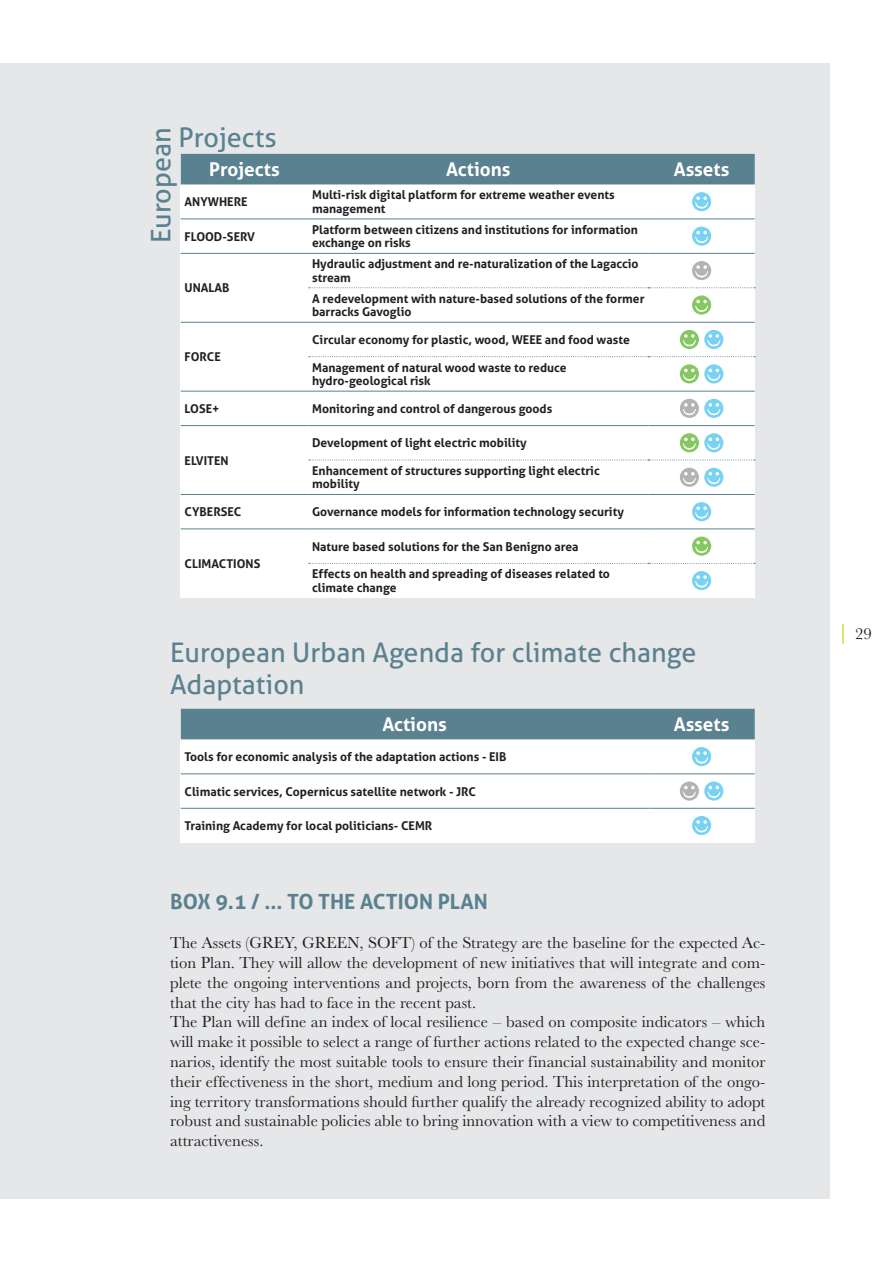
<style>
.page{position:relative;width:893px;height:1263px;background:#fff}
.page>*{position:absolute;margin:0;border:0;box-sizing:border-box;transform-origin:0 0}
.t1{font:27px/31.5px "Aller";color:#5a818f}
.t2{font:700 21px "Aller";color:#5a818f}
.t3{font:700 18.9px "Aller";color:#fff}
.t4{font:16.5px/19.8px "URW Basker T";color:#231f20}
.t5{font:700 12.15px/13.5px "Aller";color:#231f20}
.s1{font-size:24px;color:#cadb2a}
</style>
<div class="page">
<div style="left:0;top:64px;width:829px;height:1135px;background:#e6e7e9"></div>
<div style="left:181px;top:709px;width:574px;height:134px;background:#fff"></div>
<div style="left:181px;top:709px;width:574px;height:30px;background:#5a818f"></div>
<hr style="left:181px;top:773px;width:467px;height:1px;background:#5a818f">
<hr style="left:648px;top:773px;width:107px;height:1px;background:#5a818f">
<hr style="left:181px;top:808px;width:467px;height:1px;background:#5a818f">
<hr style="left:648px;top:808px;width:107px;height:1px;background:#5a818f">
<svg style="left:692px;top:747px;width:19px;height:19px"></svg>
<svg style="left:680px;top:781px;width:43px;height:20px"></svg>
<svg style="left:692px;top:816px;width:19px;height:19px"></svg>
<div style="left:181px;top:154px;width:574px;height:444px;background:#fff"></div>
<div style="left:181px;top:154px;width:574px;height:30px;background:#5a818f"></div>
<hr style="left:181px;top:529px;width:127px;height:1px;background:#5a818f">
<hr style="left:308px;top:529px;width:340px;height:1px;background:#5a818f">
<hr style="left:648px;top:529px;width:107px;height:1px;background:#5a818f">
<hr style="left:181px;top:494px;width:127px;height:1px;background:#5a818f">
<hr style="left:308px;top:494px;width:340px;height:1px;background:#5a818f">
<hr style="left:648px;top:494px;width:107px;height:1px;background:#5a818f">
<hr style="left:181px;top:219px;width:127px;height:1px;background:#5a818f">
<hr style="left:308px;top:219px;width:340px;height:1px;background:#5a818f">
<hr style="left:648px;top:219px;width:107px;height:1px;background:#5a818f">
<hr style="left:181px;top:253px;width:127px;height:1px;background:#5a818f">
<hr style="left:308px;top:253px;width:340px;height:1px;background:#5a818f">
<hr style="left:648px;top:253px;width:107px;height:1px;background:#5a818f">
<svg style="left:309px;top:287px;width:446px;height:1px"></svg>
<hr style="left:181px;top:322px;width:127px;height:1px;background:#5a818f">
<hr style="left:308px;top:322px;width:340px;height:1px;background:#5a818f">
<hr style="left:648px;top:322px;width:107px;height:1px;background:#5a818f">
<svg style="left:309px;top:356px;width:446px;height:1px"></svg>
<hr style="left:181px;top:391px;width:127px;height:1px;background:#5a818f">
<hr style="left:308px;top:391px;width:340px;height:1px;background:#5a818f">
<hr style="left:648px;top:391px;width:107px;height:1px;background:#5a818f">
<hr style="left:181px;top:425px;width:127px;height:1px;background:#5a818f">
<hr style="left:308px;top:425px;width:340px;height:1px;background:#5a818f">
<hr style="left:648px;top:425px;width:107px;height:1px;background:#5a818f">
<svg style="left:309px;top:460px;width:446px;height:1px"></svg>
<svg style="left:309px;top:563px;width:446px;height:1px"></svg>
<svg style="left:692px;top:192px;width:19px;height:19px"></svg>
<svg style="left:692px;top:227px;width:19px;height:19px"></svg>
<svg style="left:692px;top:261px;width:19px;height:19px"></svg>
<svg style="left:692px;top:295px;width:19px;height:20px"></svg>
<svg style="left:680px;top:330px;width:43px;height:19px"></svg>
<svg style="left:680px;top:364px;width:43px;height:19px"></svg>
<svg style="left:680px;top:399px;width:43px;height:19px"></svg>
<svg style="left:680px;top:433px;width:43px;height:19px"></svg>
<svg style="left:680px;top:468px;width:43px;height:19px"></svg>
<svg style="left:692px;top:502px;width:19px;height:19px"></svg>
<svg style="left:692px;top:537px;width:19px;height:19px"></svg>
<svg style="left:692px;top:571px;width:19px;height:19px"></svg>
<h1 class="t1" style="left:145px;top:243px;width:117px;rotate:-90deg">European</h1>
<h1 class="t1" style="left:179px;top:122px;width:100px">Projects</h1>
<h3 class="t3" style="left:209px;top:158px;width:72px">Projects</h3>
<h3 class="t3" style="left:446px;top:158px;width:66px">Actions</h3>
<h3 class="t3" style="left:674px;top:158px;width:57px">Assets</h3>
<p class="t5" style="left:185px;top:195px;width:65px">ANYWHERE</p>
<p class="t5" style="left:312px;top:188px;width:304px">Multi-risk digital platform for extreme weather events management</p>
<p class="t5" style="left:185px;top:229px;width:72px">FLOOD-SERV</p>
<p class="t5" style="left:312px;top:223px;width:327px">Platform between citizens and institutions for information exchange on risks</p>
<p class="t5" style="left:185px;top:281px;width:47px">UNALAB</p>
<p class="t5" style="left:312px;top:257px;width:328px">Hydraulic adjustment and re-naturalization of the Lagaccio stream</p>
<p class="t5" style="left:312px;top:292px;width:334px">A redevelopment with nature-based solutions of the former barracks Gavoglio</p>
<p class="t5" style="left:185px;top:350px;width:38px">FORCE</p>
<p class="t5" style="left:312px;top:333px;width:319px">Circular economy for plastic, wood, WEEE and food waste</p>
<p class="t5" style="left:312px;top:360px;width:256px">Management of natural wood waste to reduce hydro-geological risk</p>
<p class="t5" style="left:185px;top:402px;width:36px">LOSE+</p>
<p class="t5" style="left:312px;top:402px;width:242px">Monitoring and control of dangerous goods</p>
<p class="t5" style="left:185px;top:453px;width:46px">ELVITEN</p>
<p class="t5" style="left:312px;top:436px;width:216px">Development of light electric mobility</p>
<p class="t5" style="left:312px;top:464px;width:289px">Enhancement of structures supporting light electric mobility</p>
<p class="t5" style="left:185px;top:505px;width:58px">CYBERSEC</p>
<p class="t5" style="left:312px;top:505px;width:313px">Governance models for information technology security</p>
<p class="t5" style="left:185px;top:557px;width:77px">CLIMACTIONS</p>
<p class="t5" style="left:312px;top:539px;width:268px">Nature based solutions for the San Benigno area</p>
<p class="t5" style="left:312px;top:567px;width:299px">Effects on health and spreading of diseases related to climate change</p>
<h1 class="t1" style="left:170px;top:637px;width:528px">European Urban Agenda for climate change<br>Adaptation</h1>
<h3 class="t3" style="left:382px;top:713px;width:66px">Actions</h3>
<h3 class="t3" style="left:674px;top:713px;width:57px">Assets</h3>
<p class="t5" style="left:185px;top:750px;width:323px">Tools for economic analysis of the adaptation actions - EIB</p>
<p class="t5" style="left:185px;top:784px;width:293px">Climatic services, Copernicus satellite network - JRC</p>
<p class="t5" style="left:185px;top:819px;width:249px">Training Academy for local politicians- CEMR</p>
<h2 class="t2" style="left:170px;top:888px;width:319px">BOX 9.1 / ... TO THE ACTION PLAN</h2>
<p class="t4" style="left:170px;top:933px;width:597px">The Assets (GREY, GREEN, SOFT) of the Strategy are the baseline for the expected Ac&shy;tion Plan. They will allow the development of new initiatives that will integrate and com&shy;plete the ongoing interventions and projects, born from the awareness of the challenges that the city has had to face in the recent past.<br>The Plan will define an index of local resilience – based on composite indicators – which will make it possible to select a range of further actions related to the expected change sce&shy;narios, identify the most suitable tools to ensure their financial sustainability and monitor their effectiveness in the short, medium and long period. This interpretation of the ongo&shy;ing territory transformations should further qualify the already recognized ability to adopt robust and sustainable policies able to bring innovation with a view to competitiveness and attractiveness.</p>
<h3 class="t4" style="left:837px;top:624px;width:36px"><span class="s1">|</span> 29</h3>
</div>
